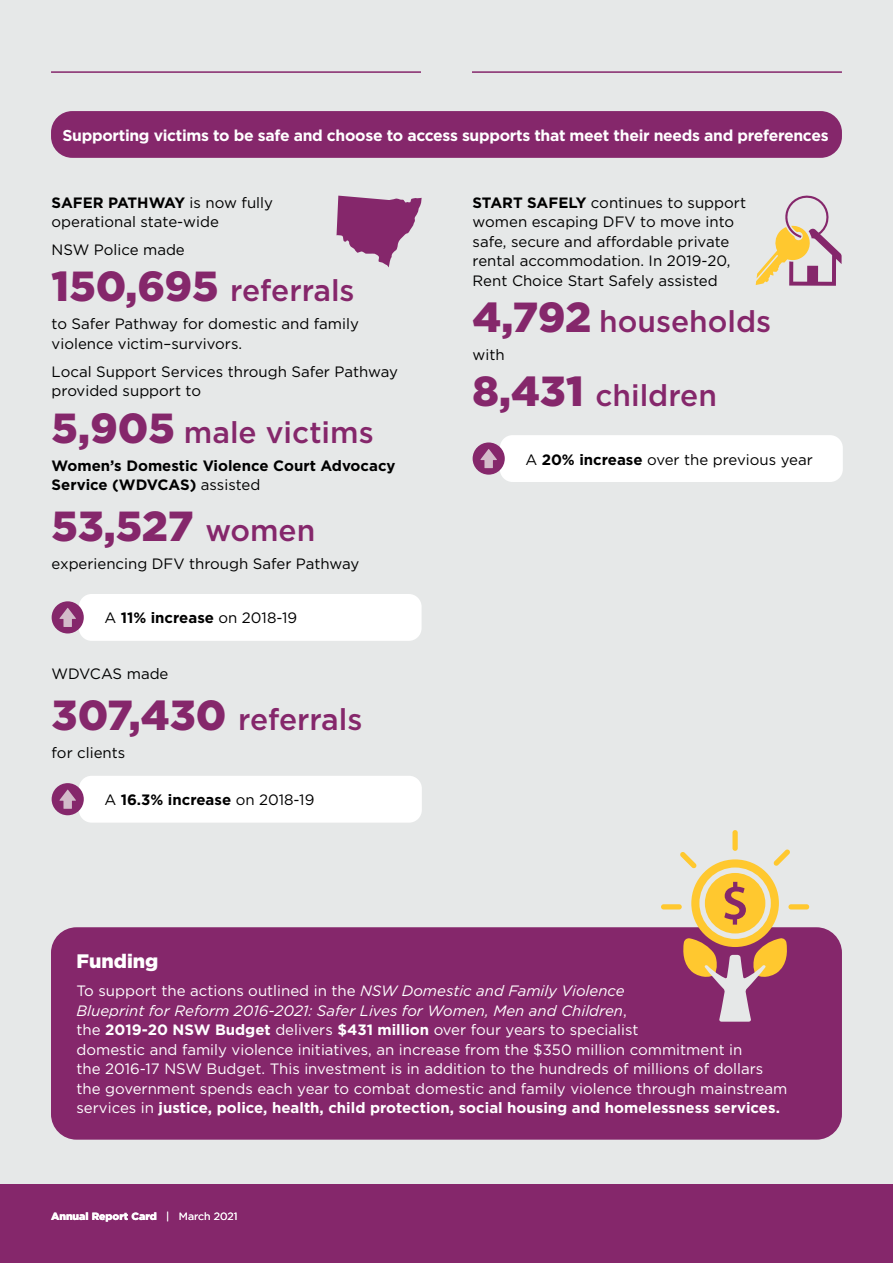
<style>
.page{position:relative;width:893px;height:1263px;background:#e6e8e8}
.page>*{position:absolute;margin:0;border:0;box-sizing:border-box;transform-origin:0 0}
.t1{font:900 42px "Gotham";color:#85276b}
.t2{font:500 30px "Gotham";color:#85276b}
.t3{font:900 19.5px "Gotham";color:#fff}
.t4{font:700 15.75px "Gotham";letter-spacing:-.02em;color:#fff}
.t5{font:15px/19.5px "Gotham";color:#fff}
.t6{font:15px/19.5px "Gotham";color:#000}
.t7{font:700 15px/19.5px "Gotham";color:#000}
.t8{font:900 10.5px "Gotham";color:#fff}
.t9{font:10.5px "Gotham";color:#fff}
.s1{font-weight:700}
.s2{font-weight:900;font-size:42px}
.s3{font-weight:400}
.s4{font-weight:500;font-size:30px}
.s5{font-style:italic}
</style>
<div class="page">
<div style="left:0;top:1184px;width:893px;height:79px;background:#85276b"></div>
<hr style="left:51px;top:71px;width:370px;height:2px;background:#85276b">
<hr style="left:472px;top:71px;width:370px;height:2px;background:#85276b">
<div style="left:51px;top:927px;width:791px;height:213px;background:#85276b;border-radius:26px"></div>
<div style="left:51px;top:111px;width:791px;height:47px;background:#85276b;border-radius:21px"></div>
<svg style="left:756px;top:195px;width:86px;height:91px"></svg>
<svg style="left:337px;top:196px;width:85px;height:71px"></svg>
<div style="left:79px;top:594px;width:343px;height:47px;background:#fff;border-radius:13px"></div>
<div style="left:52px;top:601px;width:32px;height:32px;background:#85276b;border-radius:50%"></div>
<svg style="left:59px;top:608px;width:17px;height:19px"></svg>
<div style="left:79px;top:776px;width:343px;height:47px;background:#fff;border-radius:13px"></div>
<div style="left:52px;top:783px;width:32px;height:32px;background:#85276b;border-radius:50%"></div>
<svg style="left:59px;top:789px;width:17px;height:20px"></svg>
<div style="left:500px;top:435px;width:343px;height:47px;background:#fff;border-radius:13px"></div>
<div style="left:473px;top:442px;width:32px;height:33px;background:#85276b;border-radius:50%"></div>
<svg style="left:480px;top:449px;width:17px;height:19px"></svg>
<svg style="left:680px;top:849px;width:110px;height:173px"></svg>
<div style="left:788px;top:904px;width:21px;height:5px;background:#ffc82f;border-radius:3px"></div>
<div style="left:732px;top:830px;width:6px;height:21px;background:#ffc82f;border-radius:3px"></div>
<div style="left:661px;top:904px;width:21px;height:5px;background:#ffc82f;border-radius:3px"></div>
<p class="t4" style="left:62px;top:125px;width:768px">Supporting victims to be safe and choose to access supports that meet their needs and preferences</p>
<p class="t6" style="left:52px;top:193px;width:223px"><span class="s1">SAFER PATHWAY</span> is now fully operational state-wide</p>
<p class="t6" style="left:52px;top:240px;width:135px">NSW Police made</p>
<h2 class="t2" style="left:52px;top:274px;width:304px"><span class="s2">150,695</span> referrals</h2>
<p class="t6" style="left:52px;top:314px;width:309px">to Safer Pathway for domestic and family violence victim–survivors.</p>
<p class="t6" style="left:52px;top:362px;width:348px">Local Support Services through Safer Pathway provided support to</p>
<h2 class="t2" style="left:52px;top:415px;width:324px"><span class="s2">5,905</span> male victims</h2>
<p class="t7" style="left:52px;top:455px;width:345px">Women’s Domestic Violence Court Advocacy<br>Service (WDVCAS) <span class="s3">assisted</span></p>
<h1 class="t1" style="left:52px;top:497px;width:265px">53,527 <span class="s4">women</span></h1>
<p class="t6" style="left:52px;top:554px;width:309px">experiencing DFV through Safer Pathway</p>
<p class="t7" style="left:104px;top:608px;width:194px"><span class="s3">A</span> 11% increase <span class="s3">on 2018-19</span></p>
<p class="t6" style="left:52px;top:664px;width:118px">WDVCAS made</p>
<h2 class="t2" style="left:52px;top:702px;width:312px"><span class="s2">307,430</span> referrals</h2>
<p class="t6" style="left:52px;top:743px;width:75px">for clients</p>
<p class="t7" style="left:104px;top:790px;width:212px"><span class="s3">A</span> 16.3% increase <span class="s3">on 2018-19</span></p>
<p class="t6" style="left:473px;top:193px;width:275px"><span class="s1">START SAFELY</span> continues to support women escaping DFV to move into safe, secure and affordable private rental accommodation. In 2019-20, Rent Choice Start Safely assisted</p>
<h2 class="t2" style="left:473px;top:304px;width:300px"><span class="s2">4,792</span> households</h2>
<p class="t6" style="left:473px;top:345px;width:34px">with</p>
<h2 class="t2" style="left:473px;top:378px;width:246px"><span class="s2">8,431</span> children</h2>
<p class="t6" style="left:525px;top:449px;width:289px">A <span class="s1">20% increase</span> over the previous year</p>
<h3 class="t3" style="left:77px;top:948px;width:83px">Funding</h3>
<p class="t5" style="left:77px;top:981px;width:712px">To support the actions outlined in the <span class="s5">NSW Domestic and Family Violence<br>Blueprint for Reform 2016-2021: Safer Lives for Women, Men and Children</span>,<br>the <span class="s1">2019-20 NSW Budget</span> delivers <span class="s1">$431 million</span> over four years to specialist<br>domestic and family violence initiatives, an increase from the $350 million commitment in<br>the 2016-17 NSW Budget. This investment is in addition to the hundreds of millions of dollars the government spends each year to combat domestic and family violence through mainstream services in <span class="s1">justice, police, health, child protection, social housing and homelessness services.</span></p>
<p class="t8" style="left:51px;top:1209px;width:107px">Annual Report Card</p>
<p class="t9" style="left:166px;top:1210px;width:73px">| March 2021</p>
</div>
